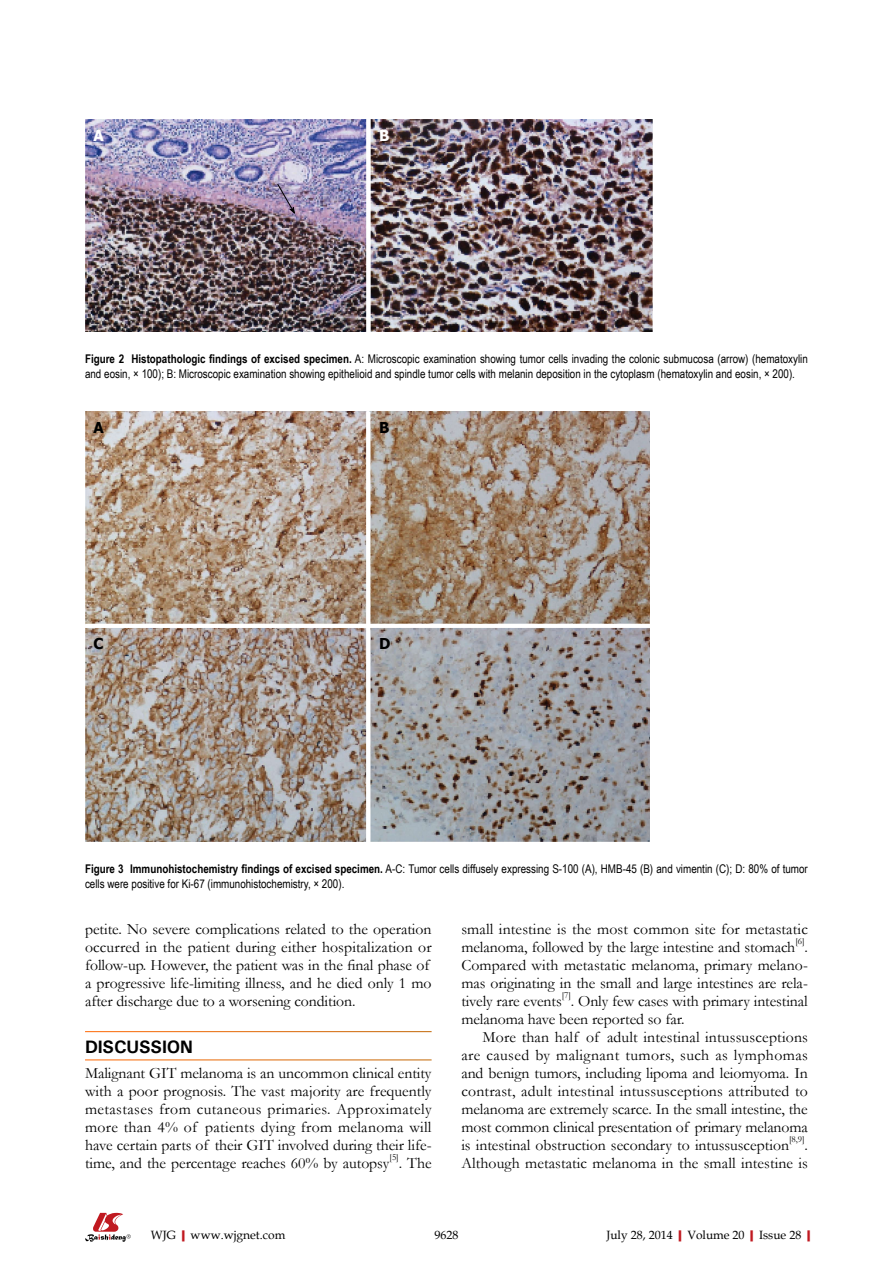
<style>
.page{position:relative;width:893px;height:1263px;background:#fff}
.page>*{position:absolute;margin:0;border:0;box-sizing:border-box;transform-origin:0 0}
.t1{font:700 18px "Univers";letter-spacing:-.01em;color:#000}
.t2{font:15.75px/18px "Garamond";letter-spacing:-.005em;color:#000}
.t3{font:700 15px "Tahoma";color:#000}
.t4{font:700 15px "Tahoma";color:#fff}
.t5{font:12px/15px "Arial Narrow";color:#000}
.t6{font:12px "Book Antiqua";color:#000}
.t7{font:9.15px "Garamond";color:#000}
.s1{font-weight:700}
.s2{font-weight:700;color:#c01920}
</style>
<div class="page">
<svg style="left:85px;top:1213px;width:46px;height:29px"></svg>
<img style="left:85px;top:119px;width:567px;height:213px">
<svg style="left:277px;top:183px;width:18px;height:30px"></svg>
<svg style="left:366px;top:119px;width:4px;height:213px"></svg>
<img style="left:85px;top:412px;width:565px;height:429px">
<hr style="left:366px;top:412px;width:4px;height:431px;background:#fff">
<hr style="left:85px;top:624px;width:566px;height:4px;background:#fff">
<p class="t4" style="left:94px;top:125px;width:12px">A</p>
<p class="t4" style="left:379px;top:125px;width:12px">B</p>
<p class="t5" style="left:85px;top:351px;width:724px"><span class="s1">Figure 2 Histopathologic findings of excised specimen.</span> A: Microscopic examination showing tumor cells invading the colonic submucosa (arrow) (hematoxylin and eosin, × 100); B: Microscopic examination showing epithelioid and spindle tumor cells with melanin deposition in the cytoplasm (hematoxylin and eosin, × 200).</p>
<p class="t3" style="left:94px;top:417px;width:12px">A</p>
<p class="t3" style="left:379px;top:417px;width:12px">B</p>
<p class="t3" style="left:94px;top:633px;width:12px">C</p>
<p class="t3" style="left:379px;top:633px;width:13px">D</p>
<p class="t5" style="left:85px;top:861px;width:724px"><span class="s1">Figure 3 Immunohistochemistry findings of excised specimen.</span> A-C: Tumor cells diffusely expressing S-100 (A), HMB-45 (B) and vimentin (C); D: 80% of tumor cells were positive for Ki-67 (immunohistochemistry, × 200).</p>
<p class="t2" style="left:85px;top:919px;width:348px">petite. No severe complications related to the operation occurred in the patient during either hospitalization or follow-up. However, the patient was in the final phase of a progressive life-limiting illness, and he died only 1 mo after discharge due to a worsening condition.</p>
<p class="t1" style="left:85px;top:1035px;width:110px">DISCUSSION</p>
<p class="t2" style="left:85px;top:1063px;width:348px;text-align:justify">Malignant GIT melanoma is an uncommon clinical entity with a poor prognosis. The vast majority are frequently metastases from cutaneous primaries. Approximately more than 4% of patients dying from melanoma will have certain parts of their GIT involved during their life&shy;time, and the percentage reaches 60% by autopsy</p>
<p class="t7" style="left:390px;top:1151px;width:11px">[5]</p>
<p class="t2" style="left:399px;top:1153px;width:34px">. The</p>
<p class="t2" style="left:461px;top:919px;width:348px">small intestine is the most common site for metastatic melanoma, followed by the large intestine and stomach</p>
<p class="t7" style="left:795px;top:935px;width:11px">[6]</p>
<p class="t2" style="left:461px;top:937px;width:348px;text-align:justify;text-indent:343px">.<br>Compared with metastatic melanoma, primary melano&shy;mas originating in the small and large intestines are rela&shy;tively rare events</p>
<p class="t7" style="left:562px;top:989px;width:11px">[7]</p>
<p class="t2" style="left:461px;top:991px;width:348px;text-indent:109px">. Only few cases with primary intestinal melanoma have been reported so far.</p>
<p class="t2" style="left:461px;top:1027px;width:348px;text-align:justify;text-indent:21px">More than half of adult intestinal intussusceptions are caused by malignant tumors, such as lymphomas and benign tumors, including lipoma and leiomyoma. In contrast, adult intestinal intussusceptions attributed to melanoma are extremely scarce. In the small intestine, the most common clinical presentation of primary melanoma is intestinal obstruction secondary to intussusception</p>
<p class="t7" style="left:789px;top:1133px;width:17px">[8,9]</p>
<p class="t2" style="left:461px;top:1135px;width:348px;text-align:right">.<br>Although metastatic melanoma in the small intestine is</p>
<p class="t6" style="left:151px;top:1226px;width:136px">WJG<span class="s2">|</span>www.wjgnet.com</p>
<p class="t6" style="left:434px;top:1226px;width:25px">9628</p>
<p class="t6" style="left:606px;top:1226px;width:211px">July 28, 2014<span class="s2">|</span>Volume 20<span class="s2">|</span>Issue 28<span class="s2">|</span></p>
</div>
